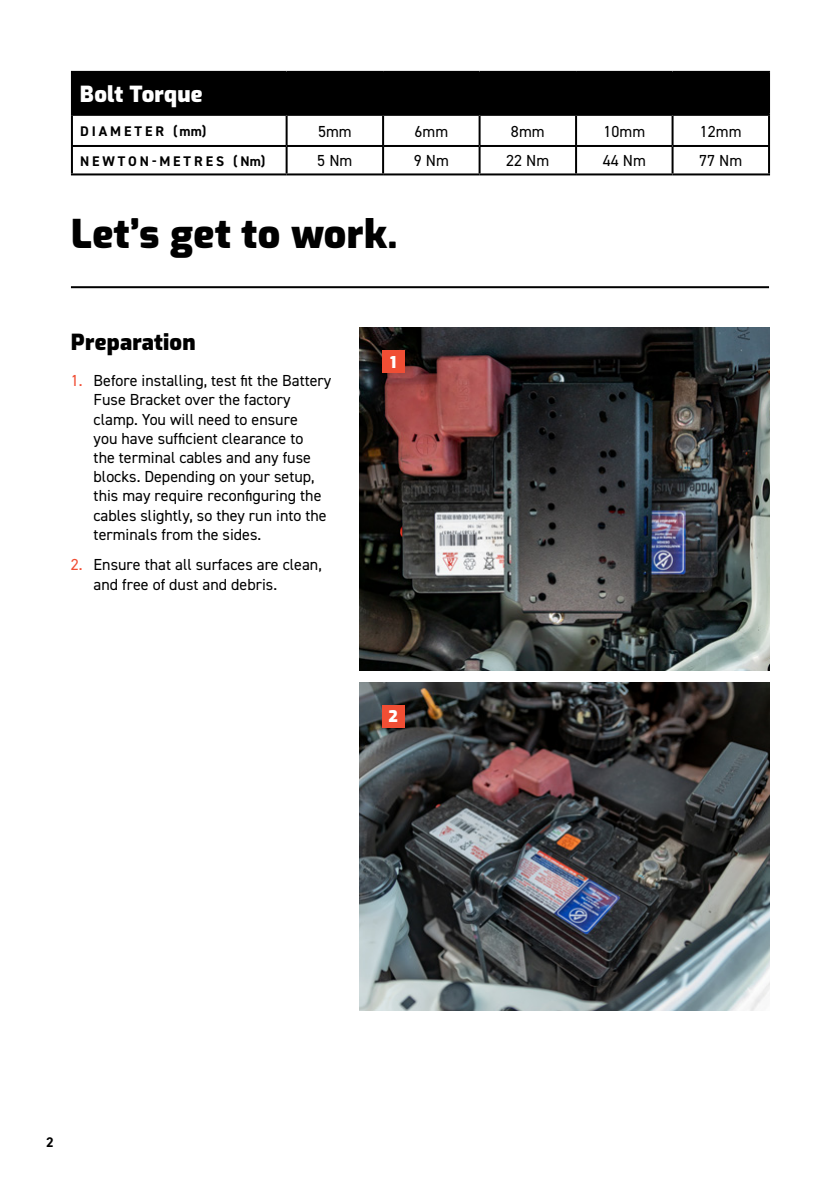
<style>
.page{position:relative;width:840px;height:1191px;background:#fff}
.page>*{position:absolute;margin:0;border:0;box-sizing:border-box;transform-origin:0 0}
.t1{font:900 39.2px "Exo";letter-spacing:.01em;color:#000}
.t2{font:900 22px "Exo";letter-spacing:.01em;color:#000}
.t3{font:900 22px "Exo";letter-spacing:.01em;color:#fff}
.t4{font:16px/19.2px "DIN2014";color:#000}
.t5{font:900 16px "Exo";color:#fff}
.t6{font:700 14px "DIN2014";letter-spacing:.21em;color:#000}
.s1{color:#f04e34}
</style>
<div class="page">
<div style="left:72px;top:72px;width:696px;height:43px;background:#000"></div>
<hr style="left:71px;top:71px;width:215px;height:2px;background:#000">
<hr style="left:71px;top:73px;width:2px;height:41px;background:#000">
<hr style="left:286px;top:71px;width:97px;height:2px;background:#000">
<hr style="left:383px;top:71px;width:96px;height:2px;background:#000">
<hr style="left:479px;top:71px;width:96px;height:2px;background:#000">
<hr style="left:575px;top:71px;width:97px;height:2px;background:#000">
<hr style="left:672px;top:71px;width:97px;height:2px;background:#000">
<hr style="left:767px;top:73px;width:2px;height:41px;background:#000">
<hr style="left:71px;top:114px;width:215px;height:2px;background:#000">
<hr style="left:71px;top:116px;width:2px;height:29px;background:#000">
<hr style="left:286px;top:114px;width:97px;height:2px;background:#000">
<hr style="left:285px;top:116px;width:2px;height:29px;background:#000">
<hr style="left:383px;top:114px;width:96px;height:2px;background:#000">
<hr style="left:382px;top:116px;width:2px;height:29px;background:#000">
<hr style="left:479px;top:114px;width:96px;height:2px;background:#000">
<hr style="left:478px;top:116px;width:2px;height:29px;background:#000">
<hr style="left:575px;top:114px;width:97px;height:2px;background:#000">
<hr style="left:574px;top:116px;width:2px;height:29px;background:#000">
<hr style="left:672px;top:114px;width:97px;height:2px;background:#000">
<hr style="left:671px;top:116px;width:2px;height:29px;background:#000">
<hr style="left:767px;top:116px;width:2px;height:29px;background:#000">
<hr style="left:71px;top:145px;width:215px;height:2px;background:#000">
<hr style="left:71px;top:147px;width:2px;height:26px;background:#000">
<hr style="left:286px;top:145px;width:97px;height:2px;background:#000">
<hr style="left:285px;top:147px;width:2px;height:26px;background:#000">
<hr style="left:383px;top:145px;width:96px;height:2px;background:#000">
<hr style="left:382px;top:147px;width:2px;height:26px;background:#000">
<hr style="left:479px;top:145px;width:96px;height:2px;background:#000">
<hr style="left:478px;top:147px;width:2px;height:26px;background:#000">
<hr style="left:575px;top:145px;width:97px;height:2px;background:#000">
<hr style="left:574px;top:147px;width:2px;height:26px;background:#000">
<hr style="left:672px;top:145px;width:97px;height:2px;background:#000">
<hr style="left:671px;top:147px;width:2px;height:26px;background:#000">
<hr style="left:767px;top:147px;width:2px;height:26px;background:#000">
<hr style="left:71px;top:173px;width:215px;height:2px;background:#000">
<hr style="left:286px;top:173px;width:97px;height:2px;background:#000">
<hr style="left:383px;top:173px;width:96px;height:2px;background:#000">
<hr style="left:479px;top:173px;width:96px;height:2px;background:#000">
<hr style="left:575px;top:173px;width:97px;height:2px;background:#000">
<hr style="left:672px;top:173px;width:97px;height:2px;background:#000">
<hr style="left:71px;top:286px;width:697px;height:2px;background:#000">
<img style="left:359px;top:328px;width:409px;height:342px">
<img style="left:359px;top:682px;width:409px;height:329px">
<div style="left:382px;top:350px;width:22px;height:23px;background:#f04e34"></div>
<div style="left:382px;top:705px;width:22px;height:22px;background:#f04e34"></div>
<h2 class="t3" style="left:80px;top:78px;width:124px">Bolt Torque</h2>
<p class="t6" style="left:80px;top:122px;width:128px">DIAMETER (mm)</p>
<p class="t4" style="left:318px;top:121px;width:35px">5mm</p>
<p class="t4" style="left:414px;top:121px;width:35px">6mm</p>
<p class="t4" style="left:510px;top:121px;width:35px">8mm</p>
<p class="t4" style="left:603px;top:121px;width:43px">10mm</p>
<p class="t4" style="left:699px;top:121px;width:43px">12mm</p>
<p class="t6" style="left:80px;top:151px;width:187px">NEWTON-METRES (Nm)</p>
<p class="t4" style="left:317px;top:151px;width:37px">5 Nm</p>
<p class="t4" style="left:413px;top:151px;width:37px">9 Nm</p>
<p class="t4" style="left:506px;top:151px;width:45px">22 Nm</p>
<p class="t4" style="left:602px;top:151px;width:45px">44 Nm</p>
<p class="t4" style="left:699px;top:151px;width:45px">77 Nm</p>
<h1 class="t1" style="left:71px;top:206px;width:328px">Let’s get to work.</h1>
<h2 class="t2" style="left:71px;top:326px;width:126px">Preparation</h2>
<p class="t4" style="left:94px;top:371px;width:239px;text-indent:-23px"><span class="s1">1.</span> Before installing, test fit the Battery Fuse Bracket over the factory clamp. You will need to ensure<br>you have sufficient clearance to<br>the terminal cables and any fuse blocks. Depending on your setup, this may require reconfiguring the cables slightly, so they run into the terminals from the sides.</p>
<p class="t4" style="left:94px;top:555px;width:229px;text-indent:-23px"><span class="s1">2.</span> Ensure that all surfaces are clean, and free of dust and debris.</p>
<p class="t5" style="left:390px;top:350px;width:8px">1</p>
<p class="t5" style="left:388px;top:705px;width:11px">2</p>
<p class="t6" style="left:46px;top:1132px;width:9px">2</p>
</div>
